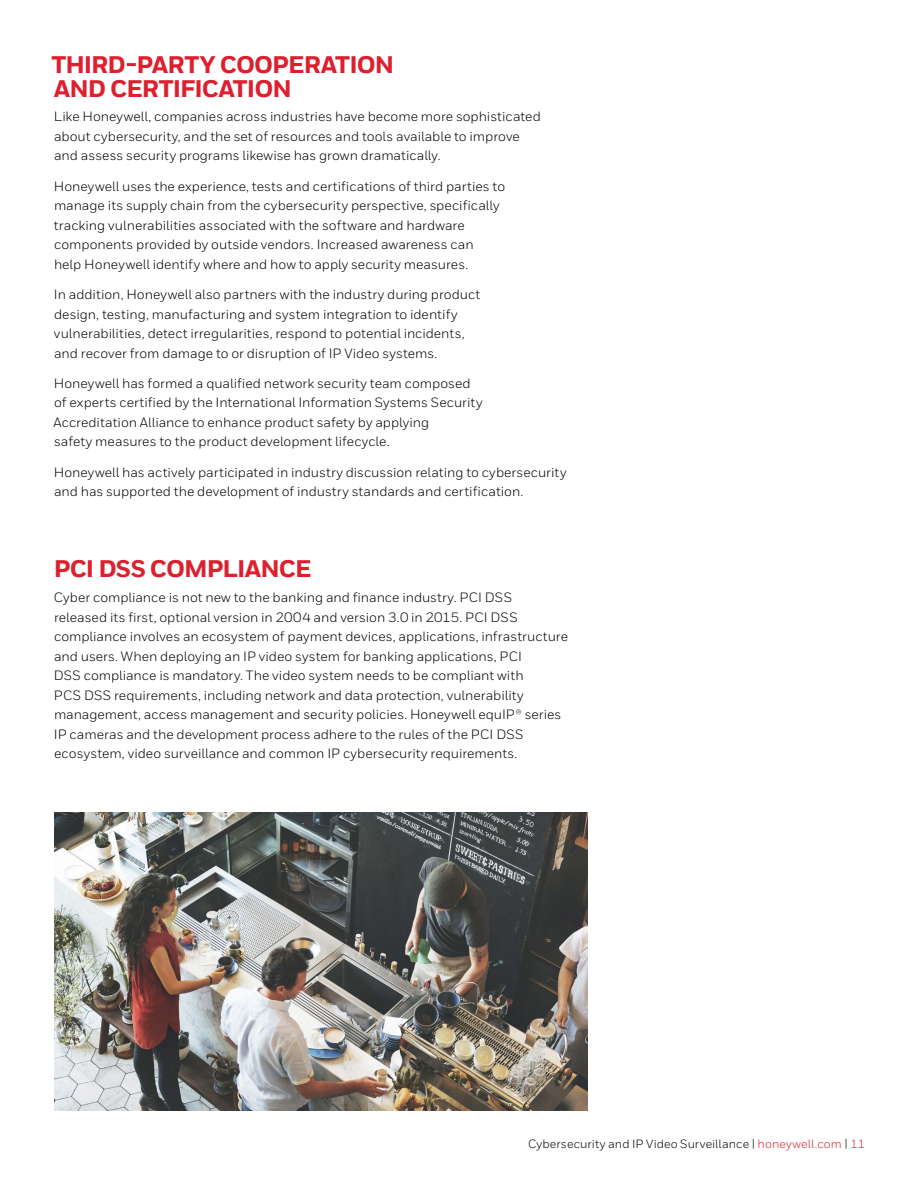
<style>
.page{position:relative;width:918px;height:1188px;background:#fff}
.page>*{position:absolute;margin:0;border:0;box-sizing:border-box;transform-origin:0 0}
.t1{font:800 24px/24px "Honeywell Sans";letter-spacing:-.035em;color:#dc202e}
.t2{font:13.5px/19.5px "Honeywell Sans";color:#000}
.t3{font:12px "Honeywell Sans";letter-spacing:.005em;color:#000}
.s1{color:#dc202e}
</style>
<div class="page">
<img style="left:54px;top:812px;width:534px;height:298px">
<h1 class="t1" style="left:51px;top:53px;width:344px">THIRD-PARTY COOPERATION<br>AND CERTIFICATION</h1>
<p class="t2" style="left:54px;top:107px;width:489px">Like Honeywell, companies across industries have become more sophisticated about cybersecurity, and the set of resources and tools available to improve and assess security programs likewise has grown dramatically.</p>
<p class="t2" style="left:54px;top:176px;width:453px">Honeywell uses the experience, tests and certifications of third parties to manage its supply chain from the cybersecurity perspective, specifically tracking vulnerabilities associated with the software and hardware components provided by outside vendors. Increased awareness can<br>help Honeywell identify where and how to apply security measures.</p>
<p class="t2" style="left:54px;top:285px;width:428px">In addition, Honeywell also partners with the industry during product design, testing, manufacturing and system integration to identify vulnerabilities, detect irregularities, respond to potential incidents, and recover from damage to or disruption of IP Video systems.</p>
<p class="t2" style="left:54px;top:373px;width:430px">Honeywell has formed a qualified network security team composed of experts certified by the International Information Systems Security Accreditation Alliance to enhance product safety by applying<br>safety measures to the product development lifecycle.</p>
<p class="t2" style="left:54px;top:462px;width:514px">Honeywell has actively participated in industry discussion relating to cybersecurity and has supported the development of industry standards and certification.</p>
<h1 class="t1" style="left:54px;top:558px;width:259px">PCI DSS COMPLIANCE</h1>
<p class="t2" style="left:54px;top:588px;width:516px">Cyber compliance is not new to the banking and finance industry. PCI DSS released its first, optional version in 2004 and version 3.0 in 2015. PCI DSS compliance involves an ecosystem of payment devices, applications, infrastructure and users. When deploying an IP video system for banking applications, PCI<br>DSS compliance is mandatory. The video system needs to be compliant with<br>PCS DSS requirements, including network and data protection, vulnerability management, access management and security policies. Honeywell equIP® series IP cameras and the development process adhere to the rules of the PCI DSS ecosystem, video surveillance and common IP cybersecurity requirements.</p>
<p class="t3" style="left:528px;top:1136px;width:339px">Cybersecurity and IP Video Surveillance | <span class="s1">honeywell.com</span> | <span class="s1">11</span></p>
</div>
